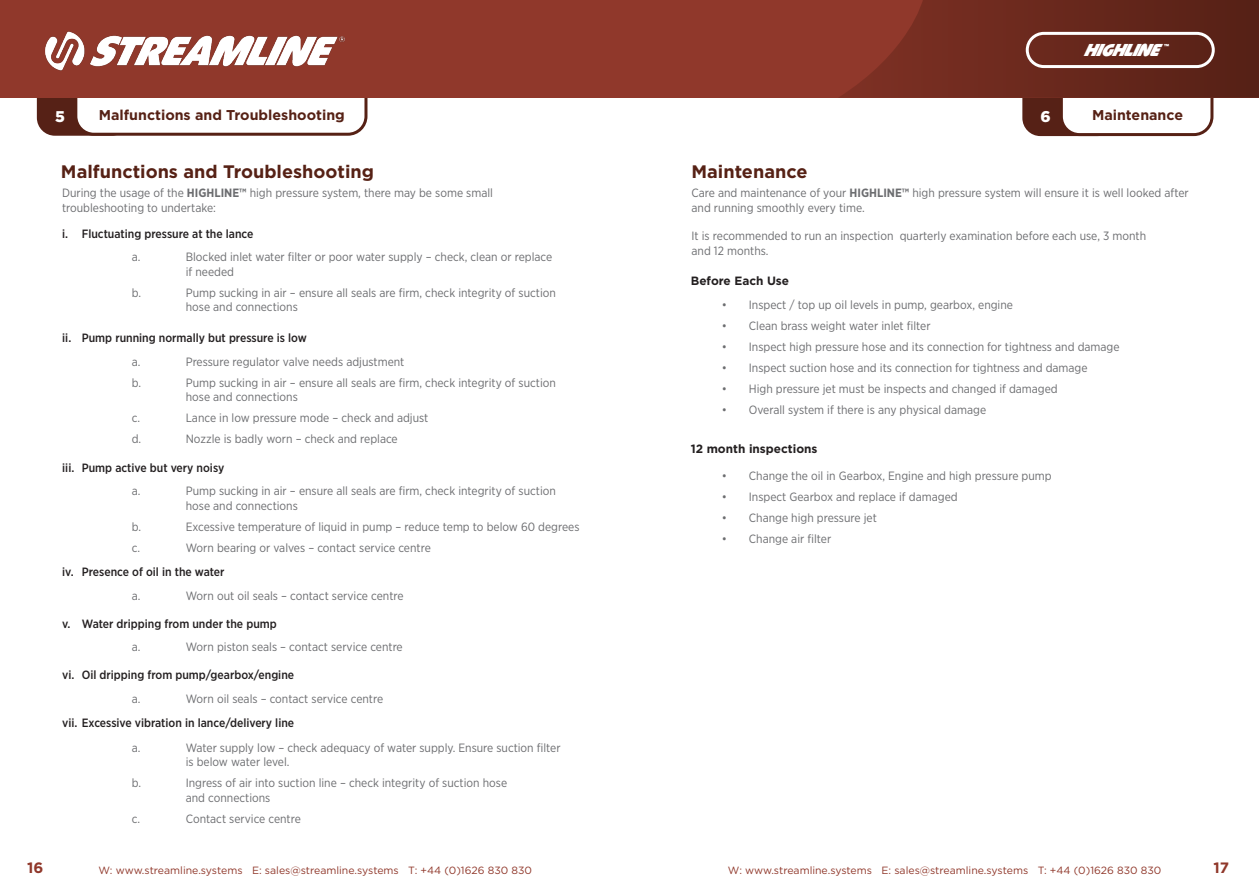
<style>
.page{position:relative;width:1259px;height:893px;background:#fff}
.page>*{position:absolute;margin:0;border:0;box-sizing:border-box;transform-origin:0 0}
.t1{font:700 18.15px "Gotham";color:#562115}
.t2{font:italic 18px "Harry Obese";color:#fff}
.t3{font:900 15.45px "Gotham";color:#fff}
.t4{font:700 15px "Gotham";color:#90382b}
.t5{font:700 14.25px "Gotham";color:#562115}
.t6{font:12px/14.4px "Gotham Narrow";color:#6c6d70}
.t7{font:500 12px "Gotham Narrow";color:#231f20}
.t8{font:700 12px "Gotham";color:#231f20}
.t9{font:10.5px "Gotham";color:#90382b}
.t10{font:7.5px "Harry Obese";color:#fff}
.s1{font-weight:700}
</style>
<div class="page">
<div style="left:37px;top:77px;width:93px;height:59px;background:#562116;border-radius:18px"></div>
<div style="left:76px;top:49px;width:290px;height:85px;background:#fff;border-radius:18px"></div>
<div style="left:74px;top:48px;width:293px;height:88px;border:3px solid #562115;border-radius:18px"></div>
<div style="left:1022px;top:78px;width:93px;height:58px;background:#562116;border-radius:18px"></div>
<div style="left:1061px;top:50px;width:151px;height:85px;background:#fff;border-radius:18px"></div>
<div style="left:1060px;top:48px;width:153px;height:88px;border:3px solid #562115;border-radius:18px"></div>
<div style="left:0;top:0;width:1259px;height:98px;background:#90382b"></div>
<svg style="left:839px;top:0;width:420px;height:98px;background:#6d2a1e"></svg>
<div style="left:1025px;top:32px;width:189px;height:36px;border:3px solid #fff;border-radius:17px"></div>
<img style="left:45px;top:31px;width:300px;height:40px">
<p class="t3" style="left:55px;top:106px;width:11px">5</p>
<p class="t5" style="left:99px;top:105px;width:247px">Malfunctions and Troubleshooting</p>
<h2 class="t2" style="left:1083px;top:39px;width:87px">HIGHLINE</h2>
<p class="t10" style="left:1164px;top:42px;width:6px">™</p>
<p class="t3" style="left:1040px;top:106px;width:12px">6</p>
<p class="t5" style="left:1092px;top:106px;width:93px">Maintenance</p>
<p class="t1" style="left:61px;top:159px;width:315px">Malfunctions and Troubleshooting</p>
<p class="t1" style="left:691px;top:159px;width:117px">Maintenance</p>
<p class="t6" style="left:62px;top:185px;width:432px">During the usage of the <span class="s1">HIGHLINE™</span> high pressure system, there may be some small troubleshooting to undertake:</p>
<p class="t6" style="left:691px;top:185px;width:499px">Care and maintenance of your <span class="s1">HIGHLINE™</span> high pressure system will ensure it is well looked after and running smoothly every time.</p>
<p class="t6" style="left:691px;top:229px;width:456px">It is recommended to run an inspection quarterly examination before each use, 3 month and 12 months.</p>
<p class="t7" style="left:62px;top:226px;width:193px">i. Fluctuating pressure at the lance</p>
<p class="t6" style="left:132px;top:250px;width:10px">a.</p>
<p class="t6" style="left:186px;top:250px;width:368px">Blocked inlet water filter or poor water supply – check, clean or replace if needed</p>
<p class="t6" style="left:132px;top:285px;width:11px">b.</p>
<p class="t6" style="left:186px;top:285px;width:372px">Pump sucking in air – ensure all seals are firm, check integrity of suction hose and connections</p>
<p class="t8" style="left:691px;top:273px;width:100px">Before Each Use</p>
<p class="t6" style="left:722px;top:298px;width:293px">• Inspect / top up oil levels in pump, gearbox, engine</p>
<p class="t6" style="left:722px;top:319px;width:210px">• Clean brass weight water inlet filter</p>
<p class="t6" style="left:722px;top:340px;width:399px">• Inspect high pressure hose and its connection for tightness and damage</p>
<p class="t6" style="left:722px;top:361px;width:367px">• Inspect suction hose and its connection for tightness and damage</p>
<p class="t6" style="left:722px;top:382px;width:337px">• High pressure jet must be inspects and changed if damaged</p>
<p class="t6" style="left:722px;top:403px;width:266px">• Overall system if there is any physical damage</p>
<p class="t7" style="left:62px;top:330px;width:246px">ii. Pump running normally but pressure is low</p>
<p class="t6" style="left:132px;top:354px;width:10px">a.</p>
<p class="t6" style="left:186px;top:354px;width:220px">Pressure regulator valve needs adjustment</p>
<p class="t6" style="left:132px;top:375px;width:11px">b.</p>
<p class="t6" style="left:186px;top:375px;width:372px">Pump sucking in air – ensure all seals are firm, check integrity of suction hose and connections</p>
<p class="t6" style="left:132px;top:410px;width:10px">c.</p>
<p class="t6" style="left:186px;top:410px;width:244px">Lance in low pressure mode – check and adjust</p>
<p class="t6" style="left:132px;top:431px;width:11px">d.</p>
<p class="t6" style="left:186px;top:431px;width:213px">Nozzle is badly worn – check and replace</p>
<p class="t8" style="left:691px;top:441px;width:128px">12 month inspections</p>
<p class="t7" style="left:62px;top:460px;width:163px">iii. Pump active but very noisy</p>
<p class="t6" style="left:132px;top:484px;width:10px">a.</p>
<p class="t6" style="left:186px;top:484px;width:372px">Pump sucking in air – ensure all seals are firm, check integrity of suction hose and connections</p>
<p class="t6" style="left:132px;top:519px;width:11px">b.</p>
<p class="t6" style="left:186px;top:519px;width:395px">Excessive temperature of liquid in pump – reduce temp to below 60 degrees</p>
<p class="t6" style="left:132px;top:540px;width:10px">c.</p>
<p class="t6" style="left:186px;top:540px;width:246px">Worn bearing or valves – contact service centre</p>
<p class="t6" style="left:132px;top:588px;width:10px">a.</p>
<p class="t6" style="left:186px;top:588px;width:219px">Worn out oil seals – contact service centre</p>
<p class="t7" style="left:62px;top:565px;width:164px">iv. Presence of oil in the water</p>
<p class="t7" style="left:62px;top:616px;width:216px">v. Water dripping from under the pump</p>
<p class="t6" style="left:132px;top:640px;width:10px">a.</p>
<p class="t6" style="left:186px;top:640px;width:218px">Worn piston seals – contact service centre</p>
<p class="t7" style="left:62px;top:667px;width:233px">vi. Oil dripping from pump/gearbox/engine</p>
<p class="t7" style="left:62px;top:715px;width:233px">vii. Excessive vibration in lance/delivery line</p>
<p class="t6" style="left:132px;top:691px;width:10px">a.</p>
<p class="t6" style="left:186px;top:691px;width:199px">Worn oil seals – contact service centre</p>
<p class="t6" style="left:132px;top:740px;width:10px">a.</p>
<p class="t6" style="left:186px;top:740px;width:376px">Water supply low – check adequacy of water supply. Ensure suction filter is below water level.</p>
<p class="t6" style="left:132px;top:776px;width:11px">b.</p>
<p class="t6" style="left:186px;top:776px;width:323px">Ingress of air into suction line – check integrity of suction hose and connections</p>
<p class="t6" style="left:132px;top:811px;width:10px">c.</p>
<p class="t6" style="left:186px;top:811px;width:117px">Contact service centre</p>
<p class="t6" style="left:722px;top:468px;width:331px">• Change the oil in Gearbox, Engine and high pressure pump</p>
<p class="t6" style="left:722px;top:489px;width:237px">• Inspect Gearbox and replace if damaged</p>
<p class="t6" style="left:722px;top:510px;width:156px">• Change high pressure jet</p>
<p class="t6" style="left:722px;top:531px;width:111px">• Change air filter</p>
<p class="t4" style="left:27px;top:857px;width:18px">16</p>
<p class="t9" style="left:98px;top:864px;width:435px">W: www.streamline.systems E: sales@streamline.systems T: +44 (0)1626 830 830</p>
<p class="t9" style="left:728px;top:864px;width:435px">W: www.streamline.systems E: sales@streamline.systems T: +44 (0)1626 830 830</p>
<p class="t4" style="left:1213px;top:857px;width:17px">17</p>
</div>
